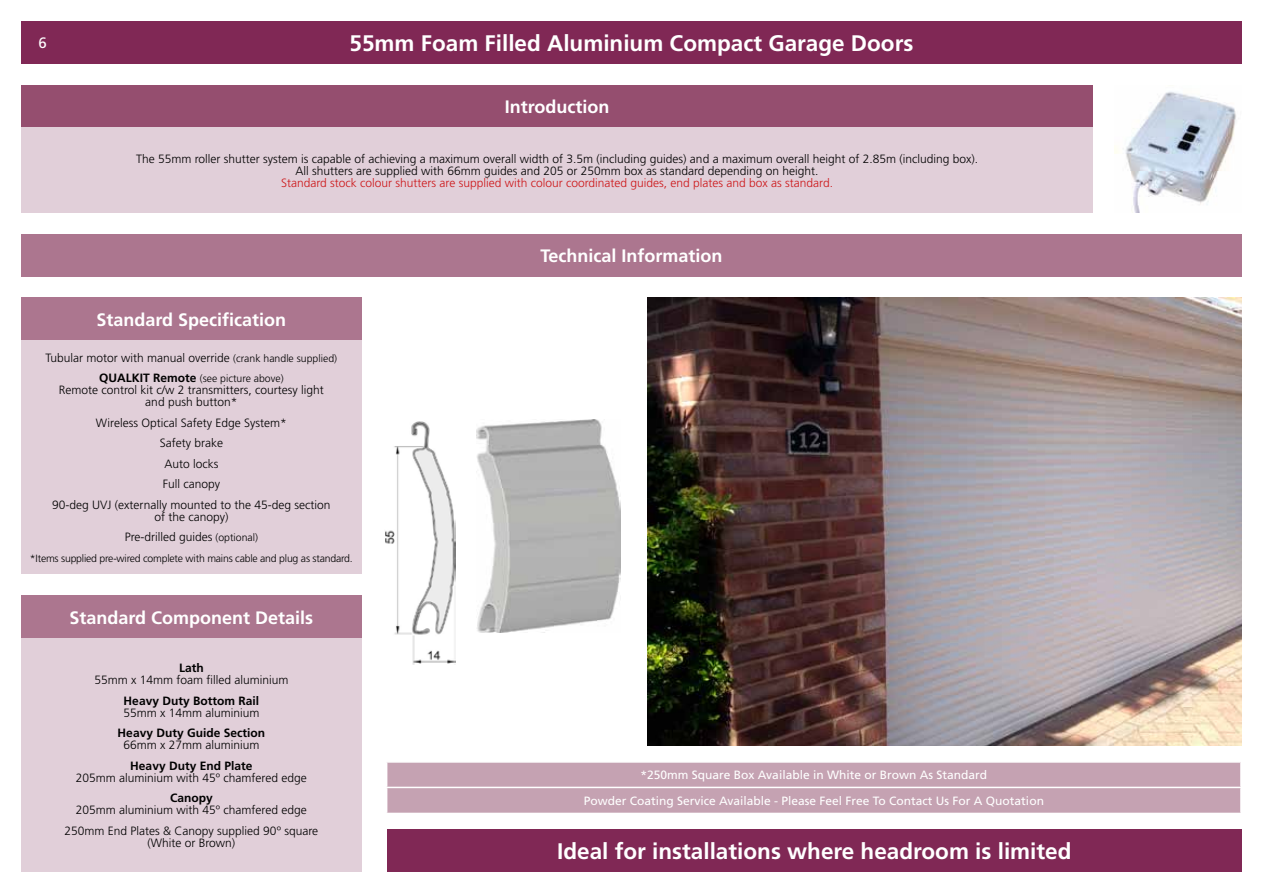
<style>
.page{position:relative;width:1263px;height:893px;background:#fff}
.page>*{position:absolute;margin:0;border:0;box-sizing:border-box;transform-origin:0 0}
.t1{font:700 22.5px "Frutiger";color:#fff}
.t2{font:700 18px "Frutiger";color:#fff}
.t3{font:15px "Frutiger";color:#fff}
.t4{font:300 12px/20.5px "Frutiger";color:#000;text-align:center}
.t5{font:12px/25.8px "Frutiger";color:#fff;text-align:center}
.t6{font:300 12px "Frutiger";color:#cd1719}
.t7{font:700 12px "Frutiger";color:#000}
.t8{font:300 10.5px "Frutiger";letter-spacing:-.02em;color:#000}
.t9{font:300 10.5px "Frutiger";color:#000}
.s1{font-size:10.5px}
.s2{font-weight:700;font-size:12px}
</style>
<div class="page">
<svg style="left:387px;top:762px;width:854px;height:51px;background:#c7a6b5"></svg>
<hr style="left:1240px;top:788px;width:2px;height:25px;background:#fff">
<div style="left:21px;top:21px;width:1221px;height:43px;background:#802855"></div>
<div style="left:21px;top:85px;width:1072px;height:43px;background:#954e6f"></div>
<div style="left:21px;top:128px;width:1072px;height:85px;background:#e1cfd9"></div>
<div style="left:21px;top:234px;width:1221px;height:42px;background:#ac768f"></div>
<div style="left:21px;top:298px;width:340px;height:42px;background:#ac768f"></div>
<div style="left:21px;top:340px;width:340px;height:234px;background:#e1cfd9"></div>
<div style="left:21px;top:595px;width:340px;height:43px;background:#ac768f"></div>
<div style="left:21px;top:638px;width:340px;height:234px;background:#e1cfd9"></div>
<img style="left:1114px;top:91px;width:122px;height:122px">
<div style="left:387px;top:829px;width:855px;height:43px;background:#802855"></div>
<img style="left:385px;top:421px;width:71px;height:243px">
<img style="left:476px;top:420px;width:145px;height:213px">
<img style="left:647px;top:298px;width:595px;height:447px">
<p class="t3" style="left:38px;top:37px;width:10px">6</p>
<h1 class="t1" style="left:349px;top:34px;width:565px">55mm Foam Filled Aluminium Compact Garage Doors</h1>
<h2 class="t2" style="left:505px;top:100px;width:106px">Introduction</h2>
<p class="t4" style="left:136px;top:154px;width:843px;line-height:12px">The 55mm roller shutter system is capable of achieving a maximum overall width of 3.5m (including guides) and a maximum overall height of 2.85m (including box).<br>All shutters are supplied with 66mm guides and 205 or 250mm box as standard depending on height.</p>
<p class="t6" style="left:281px;top:178px;width:553px">Standard stock colour shutters are supplied with colour coordinated guides, end plates and box as standard.</p>
<h2 class="t2" style="left:540px;top:248px;width:184px">Technical Information</h2>
<h2 class="t2" style="left:96px;top:312px;width:191px">Standard Specification</h2>
<p class="t4" style="left:46px;top:348px;width:293px">Tubular motor with manual override <span class="s1">(crank handle supplied)</span></p>
<p class="t9" style="left:99px;top:374px;width:186px"><span class="s2">QUALKIT Remote</span> (see picture above)</p>
<p class="t4" style="left:59px;top:385px;width:267px;line-height:12px">Remote control kit c/w 2 transmitters, courtesy light and push button*</p>
<p class="t4" style="left:52px;top:413px;width:280px">Wireless Optical Safety Edge System*<br>Safety brake<br>Auto locks<br>Full canopy<br>90-deg UVJ (externally mounted to the 45-deg section</p>
<p class="t4" style="left:125px;top:507px;width:135px">of the canopy)<br>Pre-drilled guides <span class="s1">(optional)</span></p>
<p class="t8" style="left:30px;top:554px;width:324px">*Items supplied pre-wired complete with mains cable and plug as standard.</p>
<h2 class="t2" style="left:69px;top:610px;width:245px">Standard Component Details</h2>
<p class="t7" style="left:179px;top:663px;width:26px">Lath</p>
<p class="t4" style="left:94px;top:671px;width:196px">55mm x 14mm foam filled aluminium</p>
<p class="t7" style="left:124px;top:696px;width:137px">Heavy Duty Bottom Rail</p>
<p class="t4" style="left:123px;top:703px;width:138px">55mm x 14mm aluminium</p>
<p class="t7" style="left:118px;top:728px;width:149px">Heavy Duty Guide Section</p>
<p class="t4" style="left:123px;top:736px;width:138px">66mm x 27mm aluminium</p>
<p class="t7" style="left:130px;top:761px;width:124px">Heavy Duty End Plate</p>
<p class="t4" style="left:76px;top:768px;width:232px">205mm aluminium with 45º chamfered edge</p>
<p class="t7" style="left:170px;top:793px;width:44px">Canopy</p>
<p class="t4" style="left:65px;top:801px;width:255px">205mm aluminium with 45º chamfered edge<br>250mm End Plates &amp; Canopy supplied 90º square</p>
<p class="t4" style="left:147px;top:833px;width:89px">(White or Brown)</p>
<h1 class="t1" style="left:557px;top:842px;width:516px">Ideal for installations where headroom is limited</h1>
<p class="t5" style="left:584px;top:763px;width:462px">*250mm Square Box Available in White or Brown As Standard<br>Powder Coating Service Available - Please Feel Free To Contact Us For A Quotation</p>
</div>
